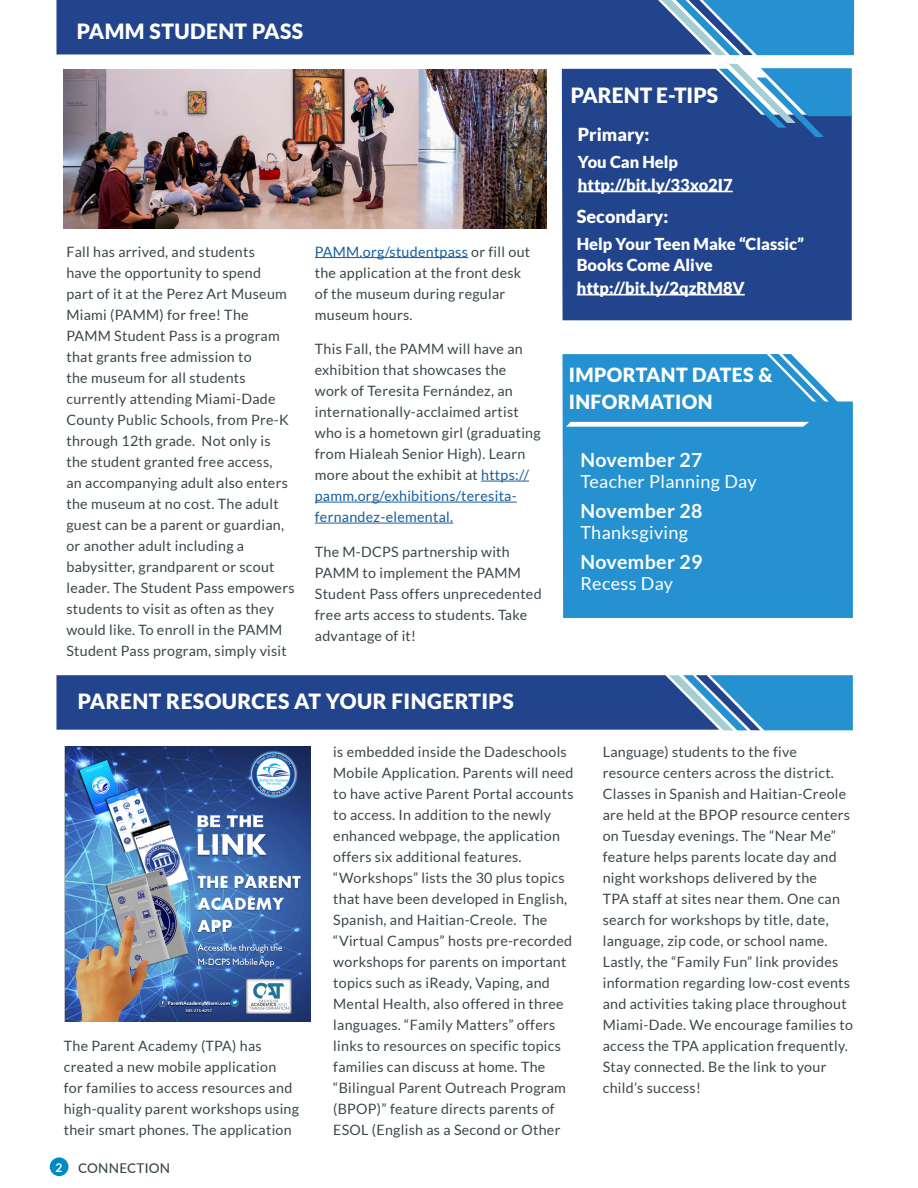
<style>
.page{position:relative;width:918px;height:1188px;background:#fff}
.page>*{position:absolute;margin:0;border:0;box-sizing:border-box;transform-origin:0 0}
.t1{font:900 21px "Lato";letter-spacing:.02em;color:#fff}
.t2{font:900 21px "Lato";color:#fff}
.Paragraph_Style{font:700 19.5px "Lato";letter-spacing:.02em;color:#fff}
.t3{font:900 19.5px/27px "Lato";letter-spacing:.02em;color:#fff}
.Paragraph_Style-2{font:18px "Lato";letter-spacing:.02em;color:#fff}
.t4{font:900 18px "Lato";color:#fff}
.t5{font:900 16.5px "Lato";color:#fff}
.t6{font:14.25px/21px "Lato";letter-spacing:.02em;color:#3a474c}
.t7{font:500 13.5px "Lato";letter-spacing:.02em;color:#3a474c}
.t8{font:700 12px "Lato";color:#fff}
.s1{color:#175d9e}
</style>
<div class="page">
<div style="left:50px;top:1157px;width:18px;height:19px;background:#008ac3;border-radius:50%"></div>
<hr style="left:315px;top:257px;width:153px;height:1px;background:#175d9e">
<hr style="left:481px;top:481px;width:48px;height:1px;background:#175d9e">
<hr style="left:315px;top:502px;width:202px;height:1px;background:#175d9e">
<hr style="left:315px;top:523px;width:138px;height:1px;background:#175d9e">
<svg style="left:56px;top:0;width:798px;height:55px;background:#2a579c"></svg>
<svg style="left:56px;top:675px;width:797px;height:55px;background:#2a569b"></svg>
<div style="left:562px;top:69px;width:290px;height:251px;background:#22448d"></div>
<svg style="left:719px;top:64px;width:133px;height:73px;background:#4c89bf"></svg>
<hr style="left:578px;top:191px;width:155px;height:1px;background:#fff">
<hr style="left:577px;top:294px;width:168px;height:1px;background:#fff">
<img style="left:66px;top:746px;width:244px;height:276px">
<img style="left:64px;top:69px;width:483px;height:160px">
<div style="left:562px;top:354px;width:291px;height:264px;background:#2591d0"></div>
<svg style="left:770px;top:354px;width:80px;height:61px"></svg>
<svg style="left:566px;top:422px;width:243px;height:5px"></svg>
<p class="t1" style="left:77px;top:19px;width:228px">PAMM STUDENT PASS</p>
<p class="t6" style="left:66px;top:241px;width:230px">Fall has arrived, and students<br>have the opportunity to spend<br>part of it at the Perez Art Museum<br>Miami (PAMM) for free! The<br>PAMM Student Pass is a program that grants free admission to<br>the museum for all students currently attending Miami-Dade<br>County Public Schools, from Pre-K through 12th grade. Not only is the student granted free access,<br>an accompanying adult also enters the museum at no cost. The adult guest can be a parent or guardian, or another adult including a babysitter, grandparent or scout leader. The Student Pass empowers students to visit as often as they would like. To enroll in the PAMM<br>Student Pass program, simply visit</p>
<p class="t6" style="left:315px;top:241px;width:217px"><span class="s1">PAMM.org/studentpass</span> or fill out the application at the front desk of the museum during regular museum hours.</p>
<p class="t6" style="left:315px;top:338px;width:227px">This Fall, the PAMM will have an exhibition that showcases the work of Teresita Fernández, an internationally-acclaimed artist who is a hometown girl (graduating from Hialeah Senior High). Learn more about the exhibit at <span class="s1">https:// pamm.org/exhibitions/teresita&shy;fernandez-elemental.</span></p>
<p class="t6" style="left:315px;top:541px;width:228px">The M-DCPS partnership with<br>PAMM to implement the PAMM<br>Student Pass offers unprecedented free arts access to students. Take advantage of it!</p>
<p class="t1" style="left:78px;top:689px;width:437px">PARENT RESOURCES AT YOUR FINGERTIPS</p>
<p class="t2" style="left:571px;top:83px;width:149px">PARENT E-TIPS</p>
<p class="t4" style="left:578px;top:124px;width:73px">Primary:</p>
<p class="t5" style="left:578px;top:152px;width:102px">You Can Help</p>
<p class="t5" style="left:578px;top:175px;width:156px">http://bit.ly/33xo2I7</p>
<p class="t4" style="left:577px;top:206px;width:93px">Secondary:</p>
<p class="t5" style="left:577px;top:235px;width:229px">Help Your Teen Make “Classic”</p>
<p class="t5" style="left:577px;top:256px;width:138px">Books Come Alive</p>
<p class="t5" style="left:577px;top:278px;width:169px">http://bit.ly/2qzRM8V</p>
<p class="t3" style="left:569px;top:360px;width:205px">IMPORTANT DATES &amp;<br>INFORMATION</p>
<p class="Paragraph_Style" style="left:580px;top:449px;width:124px">November 27</p>
<p class="Paragraph_Style-2" style="left:580px;top:472px;width:178px">Teacher Planning Day</p>
<p class="Paragraph_Style" style="left:580px;top:500px;width:124px">November 28</p>
<p class="Paragraph_Style-2" style="left:580px;top:523px;width:109px">Thanksgiving</p>
<p class="Paragraph_Style" style="left:580px;top:551px;width:124px">November 29</p>
<p class="Paragraph_Style-2" style="left:580px;top:574px;width:94px">Recess Day</p>
<p class="t6" style="left:64px;top:1035px;width:237px">The Parent Academy (TPA) has created a new mobile application<br>for families to access resources and high-quality parent workshops using their smart phones. The application</p>
<p class="t8" style="left:56px;top:1160px;width:8px">2</p>
<p class="t7" style="left:78px;top:1158px;width:94px">CONNECTION</p>
<p class="t6" style="left:333px;top:741px;width:242px">is embedded inside the Dadeschools Mobile Application. Parents will need to have active Parent Portal accounts to access. In addition to the newly enhanced webpage, the application offers six additional features. “Workshops” lists the 30 plus topics that have been developed in English, Spanish, and Haitian-Creole. The “Virtual Campus” hosts pre-recorded workshops for parents on important topics such as iReady, Vaping, and Mental Health, also offered in three languages. “Family Matters” offers links to resources on specific topics families can discuss at home. The “Bilingual Parent Outreach Program (BPOP)” feature directs parents of ESOL (English as a Second or Other</p>
<p class="t6" style="left:603px;top:741px;width:252px">Language) students to the five resource centers across the district.<br>Classes in Spanish and Haitian-Creole are held at the BPOP resource centers on Tuesday evenings. The “Near Me” feature helps parents locate day and night workshops delivered by the<br>TPA staff at sites near them. One can search for workshops by title, date, language, zip code, or school name.<br>Lastly, the “Family Fun” link provides information regarding low-cost events and activities taking place throughout Miami-Dade. We encourage families to access the TPA application frequently.<br>Stay connected. Be the link to your child’s success!</p>
</div>
